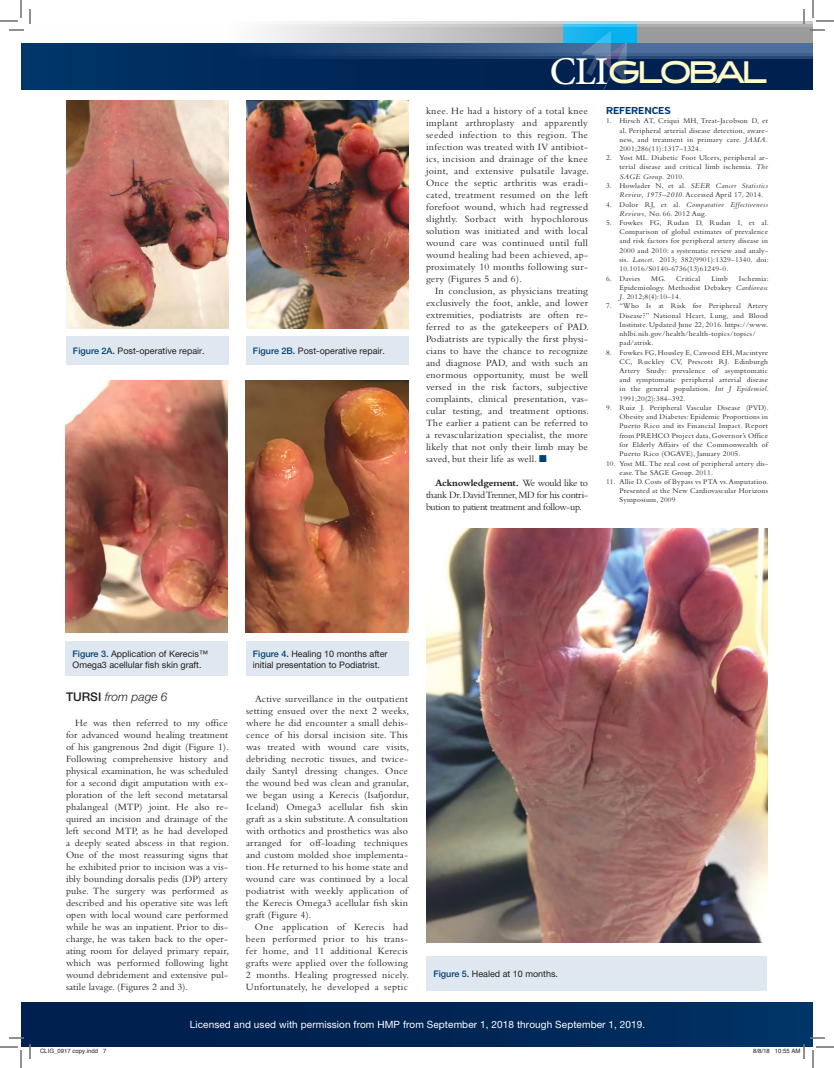
<style>
.page{position:relative;width:834px;height:1068px;background:#fff}
.page>*{position:absolute;margin:0;border:0;box-sizing:border-box;transform-origin:0 0}
.t1{font:700 31px "Halogen";letter-spacing:-.075em;color:#fefbca}
.t2{font:italic 300 12px "Helvetica Neue LT Pro";color:#241f1f}
.t3{font:10px/12px "Bembo";letter-spacing:.02em;color:#241f1f;text-align:justify}
.t4{font:10px "Helvetica Neue LT Pro";letter-spacing:.01em;color:#fff}
.t5{font:700 10px "Verb";color:#00366d}
.t6{font:9px/11px "Helvetica Neue LT Pro";color:#241f1f}
.t7{font:7.5px/9.2px "Bembo";letter-spacing:.03em;color:#241f1f;text-align:justify}
.t8{font:italic 7.5px/9.2px "Bembo";letter-spacing:.05em;color:#241f1f}
.t9{font:6px "Helvetica";color:#241f1f}
.s1{font-weight:500;color:#004172}
.s2{font-family:"Minion Pro";font-weight:500;font-size:39.4px;color:#fff}
.s3{color:#004172}
.s4{font-weight:700}
.s5{font-style:italic}
.s6{font-style:normal}
.s7{font-weight:500;font-style:normal}
</style>
<div class="page">
<div style="left:21px;top:44px;width:9px;height:45px;background:#00376b"></div>
<div style="left:30px;top:44px;width:783px;height:45px;background:linear-gradient(to right,#003264,#001d4a)"></div>
<svg style="left:272px;top:21px;width:531px;height:4px;background:#ccd6d9"></svg>
<div style="left:30px;top:28px;width:783px;height:31px;background:linear-gradient(to right,#002a5d,#2d4a77)"></div>
<svg style="left:30px;top:25px;width:783px;height:31px"></svg>
<svg style="left:581px;top:31px;width:46px;height:59px;background:#245c8a"></svg>
<div style="left:30px;top:1002px;width:783px;height:45px;background:linear-gradient(to right,#001d4a,#003163)"></div>
<div style="left:21px;top:1002px;width:9px;height:45px;background:#00214f"></div>
<img style="left:66px;top:101px;width:162px;height:228px">
<div style="left:66px;top:336px;width:162px;height:29px;background:#dfe7f0"></div>
<img style="left:246px;top:101px;width:162px;height:228px">
<div style="left:246px;top:336px;width:162px;height:29px;background:#dfe7f0"></div>
<img style="left:65px;top:381px;width:163px;height:252px">
<div style="left:66px;top:642px;width:162px;height:34px;background:#dfe7f0"></div>
<img style="left:246px;top:381px;width:162px;height:252px">
<div style="left:246px;top:642px;width:162px;height:34px;background:#dfe7f0"></div>
<img style="left:426px;top:528px;width:342px;height:415px">
<div style="left:427px;top:956px;width:340px;height:34px;background:#dfe7f0"></div>
<svg style="left:0;top:0;width:31px;height:31px"></svg>
<svg style="left:0;top:1037px;width:31px;height:31px"></svg>
<svg style="left:803px;top:0;width:31px;height:31px"></svg>
<svg style="left:753px;top:1037px;width:81px;height:31px"></svg>
<p class="t6" style="left:73px;top:345px;width:133px"><span class="s1">Figure 2A.</span> Post-operative repair.</p>
<p class="t6" style="left:253px;top:345px;width:134px"><span class="s1">Figure 2B.</span> Post-operative repair.</p>
<h1 class="t1" style="left:550px;top:53px;width:220px"><span class="s2">CLI</span>GLOBAL</h1>
<p class="t3" style="left:426px;top:105px;width:164px">knee. He had a history of a total knee implant arthroplasty and apparently seeded infection to this region. The infection was treated with IV antibiot&shy;ics, incision and drainage of the knee joint, and extensive pulsatile lavage.<br>Once the septic arthritis was eradi&shy;cated, treatment resumed on the left forefoot wound, which had regressed slightly. Sorbact with hypochlorous solution was initiated and with local wound care was continued until full wound healing had been achieved, ap&shy;proximately 10 months following sur&shy;gery (Figures 5 and 6).</p>
<p class="t3" style="left:426px;top:285px;width:164px;text-indent:9px">In conclusion, as physicians treating exclusively the foot, ankle, and lower extremities, podiatrists are often re&shy;ferred to as the gatekeepers of PAD.<br>Podiatrists are typically the first physi&shy;cians to have the chance to recognize and diagnose PAD, and with such an enormous opportunity, must be well versed in the risk factors, subjective complaints, clinical presentation, vas&shy;cular testing, and treatment options.<br>The earlier a patient can be referred to a revascularization specialist, the more likely that not only their limb may be saved, but their life as well. <span class="s3">■</span></p>
<p class="t3" style="left:426px;top:477px;width:163px;text-indent:9px"><span class="s4">Acknowledgement.</span> We would like to thank Dr. David Trenner, MD for his contri&shy;bution to patient treatment and follow-up.</p>
<p class="t5" style="left:606px;top:104px;width:66px">REFERENCES</p>
<p class="t7" style="left:620px;top:116px;width:150px;text-indent:-14px">1. Hirsch AT, Criqui MH, Treat-Jacobson D, et al. Peripheral arterial disease detection, aware&shy;ness, and treatment in primary care. <span class="s5">JAMA.<br></span>2001;286(11):1317–1324.</p>
<p class="t7" style="left:620px;top:153px;width:150px;text-indent:-14px">2. Yost ML. Diabetic Foot Ulcers, peripheral ar&shy;terial disease and critical limb ischemia. <span class="s5">The SAGE Group.</span> 2010.</p>
<p class="t7" style="left:620px;top:181px;width:150px;text-indent:-14px">3. Howlader N, et al. <span class="s5">SEER Cancer Statistics<br>Review, 1975–2010</span>. Accessed April 17, 2014.</p>
<p class="t8" style="left:619px;top:199px;width:150px;text-indent:-13px"><span class="s6">4. Dolor RJ, et al.</span> Comparative Effectiveness<br>Reviews, <span class="s6">No. 66. 2012 Aug.</span></p>
<p class="t7" style="left:620px;top:218px;width:151px;text-indent:-14px">5. Fowkes FG, Rudan D, Rudan I, et al.<br>Comparison of global estimates of prevalence and risk factors for peripheral artery disease in 2000 and 2010: a systematic review and analy&shy;sis. <span class="s5">Lancet.</span> 2013; 382(9901):1329–1340. doi:<br>10.1016/S0140-6736(13)61249-0.</p>
<p class="t7" style="left:606px;top:273px;width:36px">6. Davies</p>
<p class="t7" style="left:651px;top:273px;width:50px">MG. Critical</p>
<p class="t7" style="left:711px;top:273px;width:18px">Limb</p>
<p class="t7" style="left:620px;top:273px;width:151px;text-indent:119px">Ischemia:<br>Epidemiology. Methodist Debakey <span class="s5">Cardiovasc J.</span> 2012;8(4):10–14.</p>
<p class="t7" style="left:620px;top:301px;width:150px;text-align:left;text-indent:-14px">7. “Who Is at Risk for Peripheral Artery Disease?” National Heart, Lung, and Blood Institute. Updated June 22, 2016. https://www. nhlbi.nih.gov/health/health-topics/topics/ pad/atrisk.</p>
<p class="t7" style="left:619px;top:347px;width:151px;text-indent:-13px">8. Fowkes FG, Housley E, Cawood EH, Macintyre CC, Ruckley CV, Prescott RJ. Edinburgh Artery Study: prevalence of asymptomatic and symptomatic peripheral arterial disease in the general population. <span class="s5">Int J Epidemiol</span>.<br>1991;20(2):384–392.</p>
<p class="t7" style="left:620px;top:403px;width:151px;text-indent:-14px">9. Ruiz J. Peripheral Vascular Disease (PVD).<br>Obesity and Diabetes: Epidemic Proportions in Puerto Rico and its Financial Impact. Report from PREHCO Project data, Governor’s Office for Elderly Affairs of the Commonwealth of Puerto Rico (OGAVE), January 2005.</p>
<p class="t7" style="left:620px;top:458px;width:150px;text-indent:-14px">10. Yost ML. The real cost of peripheral artery dis&shy;ease. The SAGE Group. 2011.</p>
<p class="t7" style="left:620px;top:477px;width:151px;text-indent:-14px">11. Allie D. Costs of Bypass vs PTA vs. Amputation.<br>Presented at the New Cardiovascular Horizons Symposium, 2009</p>
<p class="t6" style="left:73px;top:648px;width:137px"><span class="s1">Figure 3.</span> Application of Kerecis™<br>Omega3 acellular fish skin graft.</p>
<p class="t6" style="left:253px;top:648px;width:136px"><span class="s1">Figure 4.</span> Healing 10 months after initial presentation to Podiatrist.</p>
<p class="t2" style="left:66px;top:690px;width:103px"><span class="s7">TURSI</span> from page 6</p>
<p class="t3" style="left:66px;top:717px;width:165px;text-indent:9px">He was then referred to my office for advanced wound healing treatment of his gangrenous 2nd digit (Figure 1).<br>Following comprehensive history and physical examination, he was scheduled for a second digit amputation with ex&shy;ploration of the left second metatarsal phalangeal (MTP) joint. He also re&shy;quired an incision and drainage of the left second MTP, as he had developed a deeply seated abscess in that region.<br>One of the most reassuring signs that he exhibited prior to incision was a vis&shy;ibly bounding dorsalis pedis (DP) artery pulse. The surgery was performed as described and his operative site was left open with local wound care performed while he was an inpatient. Prior to dis&shy;charge, he was taken back to the oper&shy;ating room for delayed primary repair, which was performed following light wound debridement and extensive pul&shy;satile lavage. (Figures 2 and 3).</p>
<p class="t3" style="left:246px;top:693px;width:165px;text-indent:9px">Active surveillance in the outpatient setting ensued over the next 2 weeks, where he did encounter a small dehis&shy;cence of his dorsal incision site. This was treated with wound care visits, debriding necrotic tissues, and twice&shy;daily Santyl dressing changes. Once the wound bed was clean and granular, we began using a Kerecis (Isafjordur, Iceland) Omega3 acellular fish skin graft as a skin substitute. A consultation with orthotics and prosthetics was also arranged for off-loading techniques and custom molded shoe implementa&shy;tion. He returned to his home state and wound care was continued by a local podiatrist with weekly application of the Kerecis Omega3 acellular fish skin graft (Figure 4).</p>
<p class="t3" style="left:246px;top:921px;width:165px;text-indent:9px">One application of Kerecis had been performed prior to his trans&shy;fer home, and 11 additional Kerecis grafts were applied over the following 2 months. Healing progressed nicely.<br>Unfortunately, he developed a septic</p>
<p class="t6" style="left:433px;top:968px;width:126px"><span class="s1">Figure 5.</span> Healed at 10 months.</p>
<p class="t4" style="left:190px;top:1018px;width:457px">Licensed and used with permission from HMP from September 1, 2018 through September 1, 2019.</p>
<p class="t9" style="left:40px;top:1046px;width:68px">CLIG_0917 copy.indd 7</p>
<p class="t9" style="left:753px;top:1046px;width:49px">8/8/18 10:55 AM</p>
</div>
